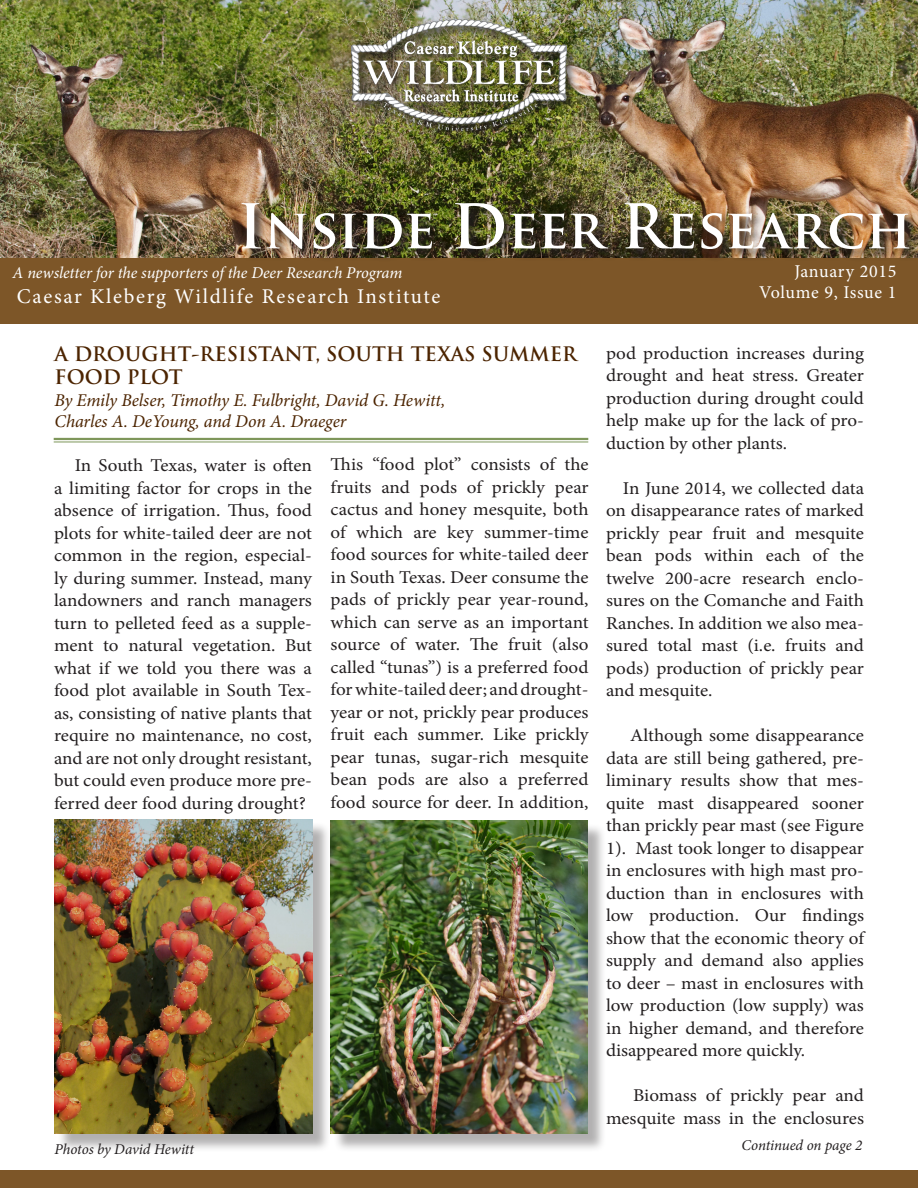
<style>
.page{position:relative;width:918px;height:1188px;background:#fff}
.page>*{position:absolute;margin:0;border:0;box-sizing:border-box;transform-origin:0 0}
.t1{font:700 54px "Trajan Pro";letter-spacing:-.005em;color:#fff}
.t2{font:21px "Minion Pro";letter-spacing:.08em;color:#fff}
.t3{font:700 19.5px/23.4px "Trajan Pro";color:#4c2400}
.t4{font:18px/22.5px "Minion Pro";letter-spacing:-.005em;color:#231f20;text-align:justify;scale:1.06 1}
.t5{font:italic 18px "Minion Pro";letter-spacing:-.01em;color:#4c2400}
.t6{font:18px "Minion Pro";letter-spacing:.035em;color:#fff}
.t7{font:italic 16.5px "Minion Pro";letter-spacing:-.005em;color:#fff}
.t8{font:italic 15px "Minion Pro";letter-spacing:-.005em;color:#231f20}
.s1{font-size:60px}
</style>
<div class="page">
<div style="left:0;top:257px;width:918px;height:67px;background:#7d5628"></div>
<hr style="left:54px;top:438px;width:534px;height:2px;background:#7e965a">
<hr style="left:54px;top:442px;width:534px;height:1px;background:#7e965a">
<div style="left:333px;top:823px;width:274px;height:330px;background:#231f20;opacity:.35"></div>
<img style="left:331px;top:821px;width:257px;height:313px">
<div style="left:57px;top:821px;width:274px;height:332px;background:#231f20;opacity:.35"></div>
<img style="left:55px;top:819px;width:258px;height:315px">
<img style="left:0;top:0;width:918px;height:257px">
<div style="left:240px;top:201px;width:678px;height:61px;background:#231f20;opacity:.95"></div>
<div style="left:0;top:1170px;width:918px;height:18px;background:#7d5628"></div>
<div style="left:349px;top:17px;width:231px;height:127px;background:#231f20;opacity:.75"></div>
<img style="left:352px;top:12px;width:214px;height:129px">
<p class="t1" style="left:237px;top:195px;width:677px"><span class="s1">I</span>nside <span class="s1">D</span>eer <span class="s1">R</span>esearch</p>
<p class="t7" style="left:13px;top:262px;width:391px">A newsletter for the supporters of the Deer Research Program</p>
<p class="t2" style="left:17px;top:283px;width:425px">Caesar Kleberg Wildlife Research Institute</p>
<p class="t6" style="left:794px;top:259px;width:104px">January 2015</p>
<p class="t6" style="left:759px;top:280px;width:139px">Volume 9, Issue 1</p>
<p class="t3" style="left:55px;top:342px;width:524px">A DROUGHT-RESISTANT, SOUTH TEXAS SUMMER<br>FOOD PLOT</p>
<p class="t5" style="left:55px;top:387px;width:392px">By Emily Belser, Timothy E. Fulbright, David G. Hewitt,</p>
<p class="t5" style="left:55px;top:409px;width:293px">Charles A. DeYoung, and Don A. Draeger</p>
<p class="t4" style="left:54px;top:454px;width:245px;text-indent:21px">In South Texas, water is often a limiting factor for crops in the absence of irrigation. Thus, food plots for white-tailed deer are not common in the region, especial&shy;ly during summer. Instead, many landowners and ranch managers turn to pelleted feed as a supple&shy;ment to natural vegetation. But what if we told you there was a food plot available in South Tex&shy;as, consisting of native plants that require no maintenance, no cost, and are not only drought resistant, but could even produce more pre&shy;ferred deer food during drought?</p>
<p class="t4" style="left:331px;top:453px;width:245px">This “food plot” consists of the fruits and pods of prickly pear cactus and honey mesquite, both of which are key summer-time food sources for white-tailed deer in South Texas. Deer consume the pads of prickly pear year-round, which can serve as an important source of water. The fruit (also called “tunas”) is a preferred food for white-tailed deer; and drought&shy;year or not, prickly pear produces fruit each summer. Like prickly pear tunas, sugar-rich mesquite bean pods are also a preferred food source for deer. In addition,</p>
<p class="t8" style="left:55px;top:1139px;width:141px">Photos by David Hewitt</p>
<p class="t4" style="left:606px;top:342px;width:245px">pod production increases during drought and heat stress. Greater production during drought could help make up for the lack of pro&shy;duction by other plants.</p>
<p class="t4" style="left:606px;top:477px;width:245px;text-indent:17px">In June 2014, we collected data on disappearance rates of marked prickly pear fruit and mesquite bean pods within each of the twelve 200-acre research enclo&shy;sures on the Comanche and Faith Ranches. In addition we also mea&shy;sured total mast (i.e. fruits and pods) production of prickly pear and mesquite.</p>
<p class="t4" style="left:606px;top:725px;width:245px;text-indent:24px">Although some disappearance data are still being gathered, pre&shy;liminary results show that mes&shy;quite mast disappeared sooner than prickly pear mast (see Figure 1). Mast took longer to disappear in enclosures with high mast pro&shy;duction than in enclosures with low production. Our findings show that the economic theory of supply and demand also applies to deer – mast in enclosures with low production (low supply) was in higher demand, and therefore disappeared more quickly.</p>
<p class="t4" style="left:606px;top:1085px;width:245px;text-align:right">Biomass of prickly pear and mesquite mass in the enclosures</p>
<p class="t8" style="left:742px;top:1135px;width:122px">Continued on page 2</p>
</div>
